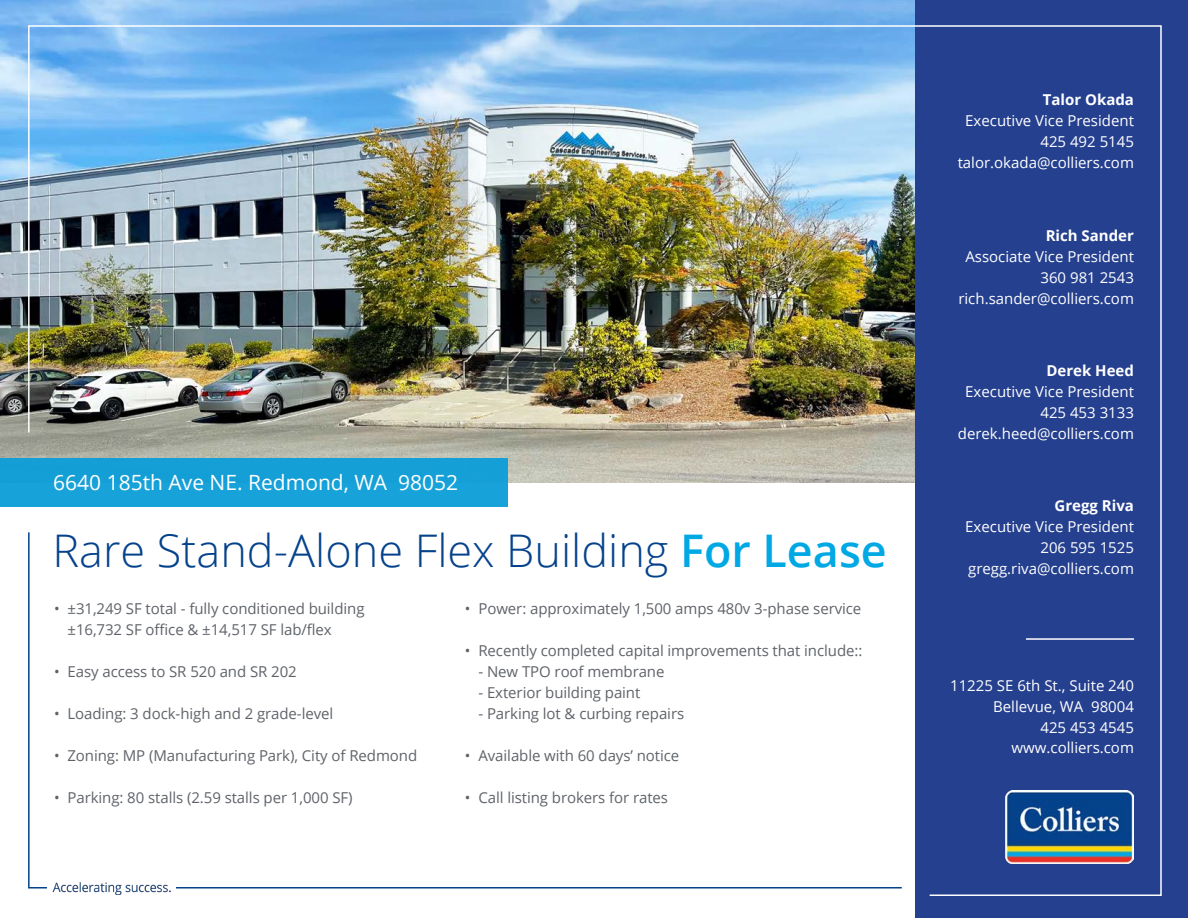
<style>
.page{position:relative;width:1188px;height:918px;background:#fff}
.page>*{position:absolute;margin:0;border:0;box-sizing:border-box;transform-origin:0 0}
.t1{font:300 45px "Open Sans";color:#05428c}
.t2{font:21px "Open Sans";color:#fff}
.t3{font:15px/21px "Open Sans";letter-spacing:-.005em;color:#5f6369}
.t4{font:15px "Open Sans";color:#fff}
.t5{font:700 15px "Open Sans";color:#fff}
.s1{font-weight:600;color:#00a8e4}
</style>
<div class="page">
<img style="left:0;top:0;width:916px;height:458px">
<div style="left:916px;top:0;width:272px;height:918px;background:#25408f"></div>
<div style="left:0;top:458px;width:508px;height:48px;background:#149fd6"></div>
<img style="left:27px;top:25px;width:1135px;height:872px">
<div style="left:47px;top:879px;width:129px;height:17px;background:#fff"></div>
<img style="left:52px;top:882px;width:119px;height:13px">
<p class="t2" style="left:53px;top:468px;width:406px">6640 185th Ave NE. Redmond, WA 98052</p>
<p class="t1" style="left:52px;top:520px;width:836px">Rare Stand-Alone Flex Building <span class="s1">For Lease</span></p>
<p class="t3" style="left:68px;top:597px;width:299px;text-indent:-14px">• ±31,249 SF total - fully conditioned building ±16,732 SF office &amp; ±14,517 SF lab/flex</p>
<p class="t3" style="left:54px;top:660px;width:244px">• Easy access to SR 520 and SR 202</p>
<p class="t3" style="left:54px;top:702px;width:281px">• Loading: 3 dock-high and 2 grade-level</p>
<p class="t3" style="left:54px;top:744px;width:365px">• Zoning: MP (Manufacturing Park), City of Redmond</p>
<p class="t3" style="left:54px;top:786px;width:300px">• Parking: 80 stalls (2.59 stalls per 1,000 SF)</p>
<p class="t3" style="left:465px;top:597px;width:398px">• Power: approximately 1,500 amps 480v 3-phase service</p>
<p class="t3" style="left:465px;top:639px;width:399px">• Recently completed capital improvements that include::</p>
<p class="t3" style="left:478px;top:660px;width:188px">- New TPO roof membrane</p>
<p class="t3" style="left:478px;top:681px;width:163px">- Exterior building paint</p>
<p class="t3" style="left:478px;top:702px;width:207px">- Parking lot &amp; curbing repairs</p>
<p class="t3" style="left:465px;top:744px;width:216px">• Available with 60 days’ notice</p>
<p class="t3" style="left:465px;top:786px;width:205px">• Call listing brokers for rates</p>
<p class="t5" style="left:1043px;top:89px;width:93px">Talor Okada</p>
<p class="t4" style="left:965px;top:111px;width:170px">Executive Vice President</p>
<p class="t4" style="left:1040px;top:132px;width:95px">425 492 5145</p>
<p class="t4" style="left:958px;top:153px;width:178px">talor.okada@colliers.com</p>
<p class="t5" style="left:1046px;top:225px;width:90px">Rich Sander</p>
<p class="t4" style="left:965px;top:246px;width:170px">Associate Vice President</p>
<p class="t4" style="left:1040px;top:267px;width:95px">360 981 2543</p>
<p class="t4" style="left:958px;top:288px;width:177px">rich.sander@colliers.com</p>
<p class="t5" style="left:1046px;top:360px;width:89px">Derek Heed</p>
<p class="t4" style="left:965px;top:381px;width:170px">Executive Vice President</p>
<p class="t4" style="left:1040px;top:402px;width:95px">425 453 3133</p>
<p class="t4" style="left:958px;top:423px;width:178px">derek.heed@colliers.com</p>
<p class="t5" style="left:1055px;top:495px;width:81px">Gregg Riva</p>
<p class="t4" style="left:965px;top:516px;width:170px">Executive Vice President</p>
<p class="t4" style="left:1040px;top:537px;width:95px">206 595 1525</p>
<p class="t4" style="left:968px;top:558px;width:167px">gregg.riva@colliers.com</p>
<p class="t4" style="left:950px;top:676px;width:185px">11225 SE 6th St., Suite 240</p>
<p class="t4" style="left:993px;top:697px;width:142px">Bellevue, WA 98004</p>
<p class="t4" style="left:1040px;top:718px;width:95px">425 453 4545</p>
<p class="t4" style="left:1012px;top:737px;width:124px">www.colliers.com</p>
</div>
